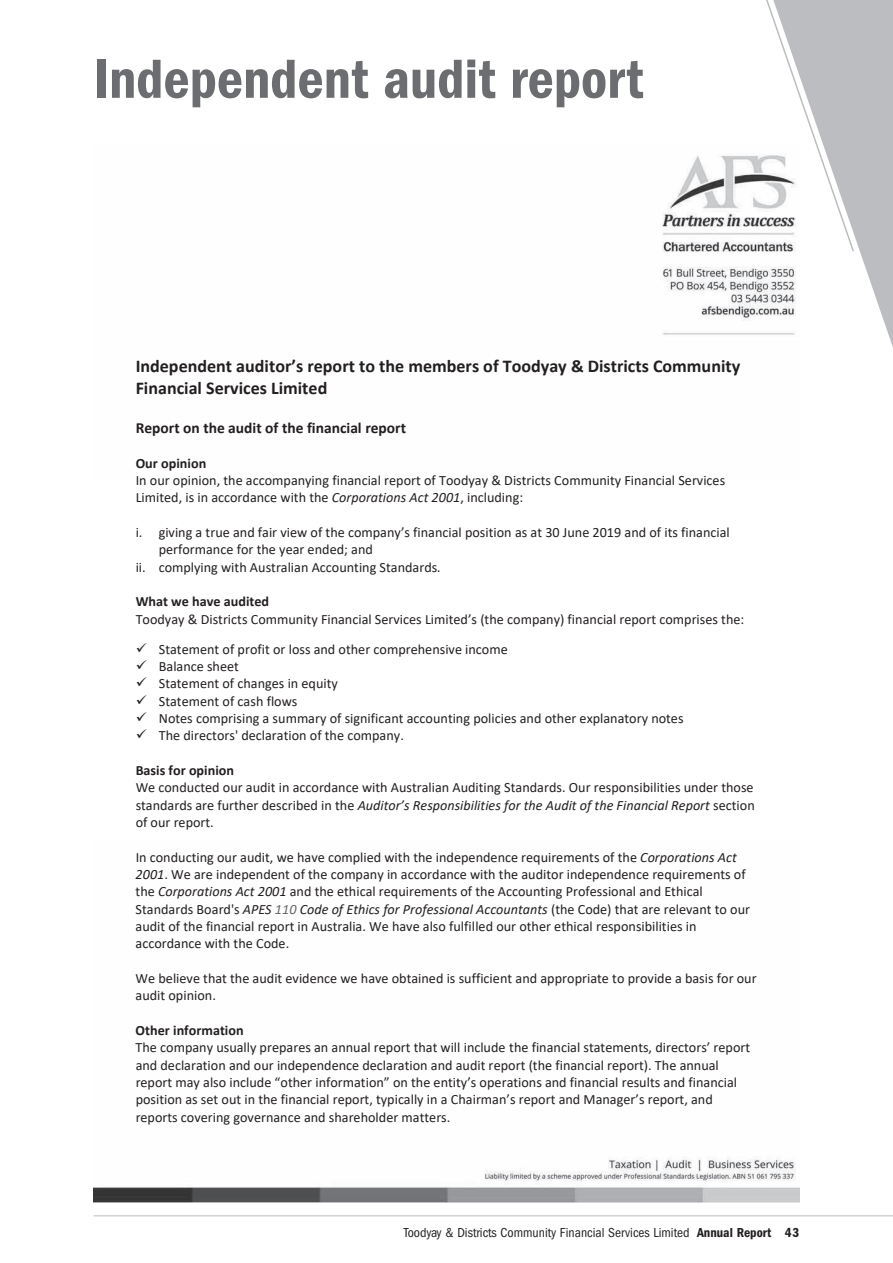
<style>
.page{position:relative;width:893px;height:1263px;background:#fff}
.page>*{position:absolute;margin:0;border:0;box-sizing:border-box;transform-origin:0 0}
.t1{font:600 condensed 57px "Franklin Gothic";color:#6c6d70}
.t2{font:700 18px/22px "Calibri";color:#231f20}
.t3{font:700 15.45px "Calibri";color:#231f20}
.t4{font:14.1px/17.2px "Calibri";color:#231f20}
.t5{font:700 14.1px "Calibri";color:#231f20}
.t6{font:condensed 13.5px "Franklin Gothic";color:#231f20}
.s1{font-style:italic}
.s2{font-style:italic;color:#69696c}
.s3{font-weight:600}
</style>
<div class="page">
<hr style="left:94px;top:1215px;width:799px;height:1px;background:#bcbdc0">
<svg style="left:855px;top:0;width:38px;height:347px;fill:#bcbdc0"></svg>
<svg style="left:766px;top:0;width:89px;height:252px"></svg>
<img style="left:94px;top:145px;width:705px;height:1057px">
<div style="left:94px;top:481px;width:705px;height:361px;background:#fff"></div>
<h1 class="t1" style="left:94px;top:46px;width:551px">Independent audit report</h1>
<p class="t2" style="left:136px;top:355px;width:606px">Independent auditor’s report to the members of Toodyay &amp; Districts Community<br>Financial Services Limited</p>
<p class="t3" style="left:136px;top:416px;width:272px">Report on the audit of the financial report</p>
<p class="t5" style="left:136px;top:453px;width:72px">Our opinion</p>
<p class="t4" style="left:136px;top:471px;width:591px">In our opinion, the accompanying financial report of Toodyay &amp; Districts Community Financial Services<br>Limited, is in accordance with the <span class="s1">Corporations Act 2001</span>, including:</p>
<p class="t4" style="left:136px;top:523px;width:595px">i. giving a true and fair view of the company’s financial position as at 30 June 2019 and of its financial</p>
<p class="t4" style="left:159px;top:541px;width:216px">performance for the year ended; and</p>
<p class="t4" style="left:136px;top:558px;width:307px">ii. complying with Australian Accounting Standards<span class="s1">.</span></p>
<p class="t5" style="left:136px;top:592px;width:135px">What we have audited</p>
<p class="t4" style="left:136px;top:610px;width:610px">Toodyay &amp; Districts Community Financial Services Limited’s (the company) financial report comprises the:</p>
<p class="t4" style="left:136px;top:640px;width:374px">✓ Statement of profit or loss and other comprehensive income</p>
<p class="t4" style="left:136px;top:657px;width:105px">✓ Balance sheet</p>
<p class="t4" style="left:136px;top:675px;width:204px">✓ Statement of changes in equity</p>
<p class="t4" style="left:136px;top:692px;width:163px">✓ Statement of cash flows</p>
<p class="t4" style="left:136px;top:709px;width:549px">✓ Notes comprising a summary of significant accounting policies and other explanatory notes</p>
<p class="t4" style="left:136px;top:727px;width:270px">✓ The directors' declaration of the company.</p>
<p class="t5" style="left:136px;top:760px;width:100px">Basis for opinion</p>
<p class="t4" style="left:136px;top:779px;width:621px;text-align:justify">We conducted our audit in accordance with Australian Auditing Standards. Our responsibilities under those standards are further described in the <span class="s1">Auditor’s Responsibilities for the Audit of the Financial Report</span> section of our report.</p>
<p class="t4" style="left:136px;top:848px;width:616px">In conducting our audit, we have complied with the independence requirements of the <span class="s1">Corporations Act 2001</span>. We are independent of the company in accordance with the auditor independence requirements of the <span class="s1">Corporations Act 2001</span> and the ethical requirements of the Accounting Professional and Ethical Standards Board's <span class="s1">APES</span> <span class="s2">110</span> <span class="s1">Code of Ethics for Professional Accountants</span> (the Code) that are relevant to our audit of the financial report in Australia. We have also fulfilled our other ethical responsibilities in accordance with the Code.</p>
<p class="t4" style="left:136px;top:969px;width:623px">We believe that the audit evidence we have obtained is sufficient and appropriate to provide a basis for our audit opinion.</p>
<p class="t5" style="left:136px;top:1020px;width:110px">Other information</p>
<p class="t4" style="left:136px;top:1038px;width:616px">The company usually prepares an annual report that will include the financial statements, directors’ report and declaration and our independence declaration and audit report (the financial report). The annual report may also include “other information” on the entity’s operations and financial results and financial position as set out in the financial report, typically in a Chairman’s report and Manager’s report, and reports covering governance and shareholder matters.</p>
<p class="t6" style="left:404px;top:1225px;width:397px">Toodyay &amp; Districts Community Financial Services Limited <span class="s3">Annual Report 43</span></p>
</div>
